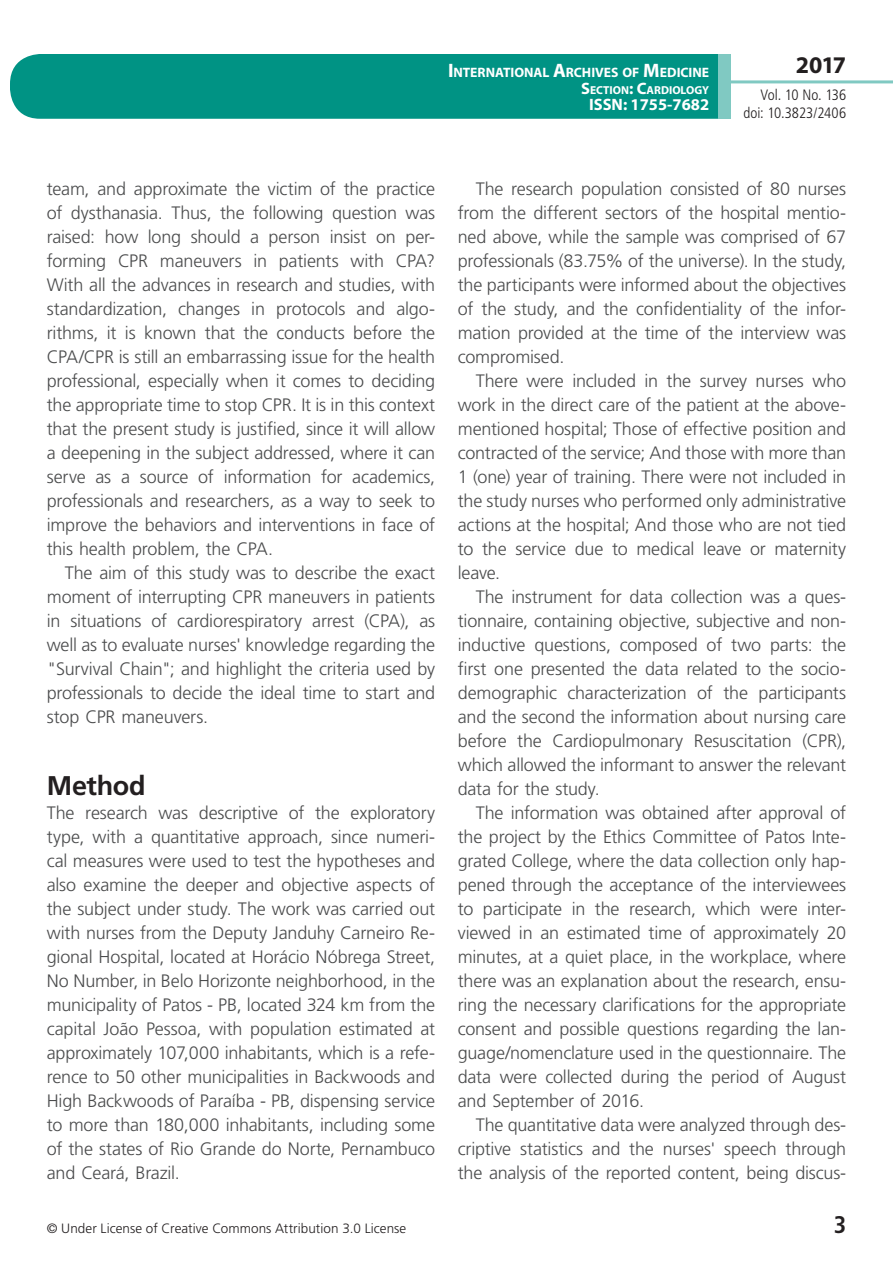
<style>
.page{position:relative;width:893px;height:1263px;background:#fff}
.page>*{position:absolute;margin:0;border:0;box-sizing:border-box;transform-origin:0 0}
.t1{font:700 27px "Frutiger LT Std";letter-spacing:-.01em;color:#231f20}
.t2{font:700 24px "Myriad Pro";color:#231f20}
.t3{font:700 condensed 24px "Frutiger LT Std";color:#231f20}
.t4{font:300 18px/24px "Frutiger LT Std";letter-spacing:-.01em;color:#4b4c4d;text-align:justify}
.t5{font:700 16.5px "Myriad Pro";color:#fff}
.t6{font:300 condensed 15px/18px "Frutiger LT Std";color:#231f20;text-align:right}
.t7{font:700 13.65px "Myriad Pro";letter-spacing:-.005em;color:#fff}
.t8{font:300 13.5px "Frutiger LT Std";letter-spacing:.005em;color:#231f20}
.t9{font:700 11.55px "Myriad Pro";color:#fff}
.s1{font-size:19.5px}
.s2{font-size:16.5px}
</style>
<div class="page">
<div style="left:10px;top:54px;width:775px;height:65px;background:#009384;border-radius:30px"></div>
<div style="left:732px;top:0;width:161px;height:157px;background:#fff"></div>
<hr style="left:730px;top:80px;width:163px;height:3px;background:#80c9c2">
<div style="left:718px;top:54px;width:13px;height:65px;background:#80c9c2"></div>
<p class="t7" style="left:448px;top:64px;width:263px"><span class="s1">I</span>NTERNATIONAL <span class="s1">A</span>RCHIVES OF <span class="s1">M</span>EDICINE</p>
<p class="t9" style="left:581px;top:82px;width:130px"><span class="s2">S</span>ECTION<span class="s2">: C</span>ARDIOLOGY</p>
<p class="t5" style="left:589px;top:94px;width:122px">ISSN: 1755-7682</p>
<h2 class="t2" style="left:796px;top:49px;width:52px">2017</h2>
<p class="t6" style="left:743px;top:86px;width:104px">Vol. 10 No. 136 doi: 10.3823/2406</p>
<p class="t4" style="left:47px;top:177px;width:390px">team, and approximate the victim of the practice of dysthanasia. Thus, the following question was raised: how long should a person insist on per&shy;forming CPR maneuvers in patients with CPA?<br>With all the advances in research and studies, with standardization, changes in protocols and algo&shy;rithms, it is known that the conducts before the CPA/CPR is still an embarrassing issue for the health professional, especially when it comes to deciding the appropriate time to stop CPR. It is in this context that the present study is justified, since it will allow a deepening in the subject addressed, where it can serve as a source of information for academics, professionals and researchers, as a way to seek to improve the behaviors and interventions in face of this health problem, the CPA.</p>
<p class="t4" style="left:47px;top:561px;width:390px;text-indent:18px">The aim of this study was to describe the exact moment of interrupting CPR maneuvers in patients in situations of cardiorespiratory arrest (CPA), as well as to evaluate nurses' knowledge regarding the "Survival Chain"; and highlight the criteria used by professionals to decide the ideal time to start and stop CPR maneuvers.</p>
<h1 class="t1" style="left:47px;top:770px;width:100px">Method</h1>
<p class="t4" style="left:47px;top:801px;width:390px">The research was descriptive of the exploratory type, with a quantitative approach, since numeri&shy;cal measures were used to test the hypotheses and also examine the deeper and objective aspects of the subject under study. The work was carried out with nurses from the Deputy Janduhy Carneiro Re&shy;gional Hospital, located at Horácio Nóbrega Street, No Number, in Belo Horizonte neighborhood, in the municipality of Patos - PB, located 324 km from the capital João Pessoa, with population estimated at approximately 107,000 inhabitants, which is a refe&shy;rence to 50 other municipalities in Backwoods and High Backwoods of Paraíba - PB, dispensing service to more than 180,000 inhabitants, including some of the states of Rio Grande do Norte, Pernambuco and Ceará, Brazil.</p>
<p class="t4" style="left:458px;top:177px;width:390px;text-indent:18px">The research population consisted of 80 nurses from the different sectors of the hospital mentio&shy;ned above, while the sample was comprised of 67 professionals (83.75% of the universe). In the study, the participants were informed about the objectives of the study, and the confidentiality of the infor&shy;mation provided at the time of the interview was compromised.</p>
<p class="t4" style="left:458px;top:369px;width:390px;text-indent:18px">There were included in the survey nurses who work in the direct care of the patient at the above&shy;mentioned hospital; Those of effective position and contracted of the service; And those with more than 1 (one) year of training. There were not included in the study nurses who performed only administrative actions at the hospital; And those who are not tied to the service due to medical leave or maternity leave.</p>
<p class="t4" style="left:458px;top:585px;width:390px;text-indent:18px">The instrument for data collection was a ques&shy;tionnaire, containing objective, subjective and non&shy;inductive questions, composed of two parts: the first one presented the data related to the socio&shy;demographic characterization of the participants and the second the information about nursing care before the Cardiopulmonary Resuscitation (CPR), which allowed the informant to answer the relevant data for the study.</p>
<p class="t4" style="left:458px;top:801px;width:390px;text-indent:18px">The information was obtained after approval of the project by the Ethics Committee of Patos Inte&shy;grated College, where the data collection only hap&shy;pened through the acceptance of the interviewees to participate in the research, which were inter&shy;viewed in an estimated time of approximately 20 minutes, at a quiet place, in the workplace, where there was an explanation about the research, ensu&shy;ring the necessary clarifications for the appropriate consent and possible questions regarding the lan&shy;guage/nomenclature used in the questionnaire. The data were collected during the period of August and September of 2016.</p>
<p class="t4" style="left:458px;top:1113px;width:390px;text-indent:18px">The quantitative data were analyzed through des&shy;criptive statistics and the nurses' speech through the analysis of the reported content, being discus-</p>
<p class="t8" style="left:47px;top:1220px;width:361px">© Under License of Creative Commons Attribution 3.0 License</p>
<h2 class="t3" style="left:834px;top:1210px;width:14px">3</h2>
</div>
